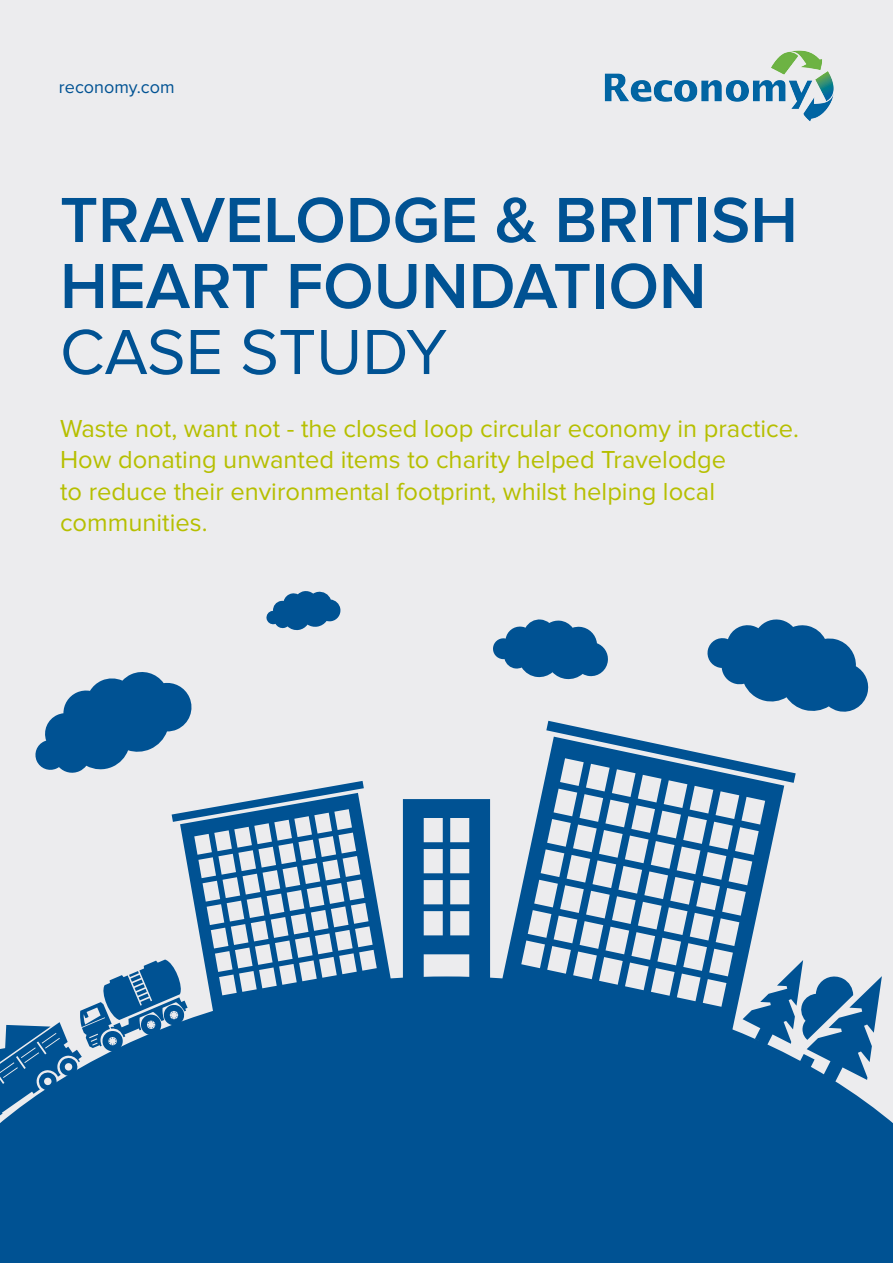
<style>
.page{position:relative;width:893px;height:1263px;background:#ececee}
.page>*{position:absolute;margin:0;border:0;box-sizing:border-box;transform-origin:0 0}
.t1{font:600 66px/66px "Proxima Nova";color:#005293}
.t2{font:66px "Proxima Nova";letter-spacing:-.005em;color:#005293}
.t3{font:25.5px/31.5px "Proxima Nova";color:#b6bf00}
.t4{font:18px "Proxima Nova";color:#005293}
</style>
<div class="page">
<img style="left:604px;top:50px;width:230px;height:71px">
<div style="left:0;top:976px;width:893px;height:287px;background:#005293"></div>
<svg style="left:493px;top:619px;width:115px;height:60px"></svg>
<svg style="left:707px;top:619px;width:162px;height:93px"></svg>
<svg style="left:35px;top:672px;width:157px;height:101px"></svg>
<svg style="left:0;top:959px;width:188px;height:177px"></svg>
<svg style="left:266px;top:591px;width:75px;height:40px"></svg>
<svg style="left:743px;top:960px;width:139px;height:122px"></svg>
<svg style="left:403px;top:799px;width:87px;height:189px"></svg>
<svg style="left:172px;top:781px;width:192px;height:41px"></svg>
<svg style="left:180px;top:793px;width:211px;height:221px"></svg>
<svg style="left:502px;top:774px;width:282px;height:257px"></svg>
<svg style="left:546px;top:721px;width:250px;height:62px"></svg>
<p class="t4" style="left:59px;top:76px;width:117px">reconomy.com</p>
<p class="t1" style="left:60px;top:188px;width:739px">TRAVELODGE &amp; BRITISH<br>HEART FOUNDATION</p>
<p class="t2" style="left:60px;top:314px;width:389px">CASE STUDY</p>
<p class="t3" style="left:60px;top:413px;width:740px">Waste not, want not - the closed loop circular economy in practice.<br>How donating unwanted items to charity helped Travelodge<br>to reduce their environmental footprint, whilst helping local communities.</p>
</div>
